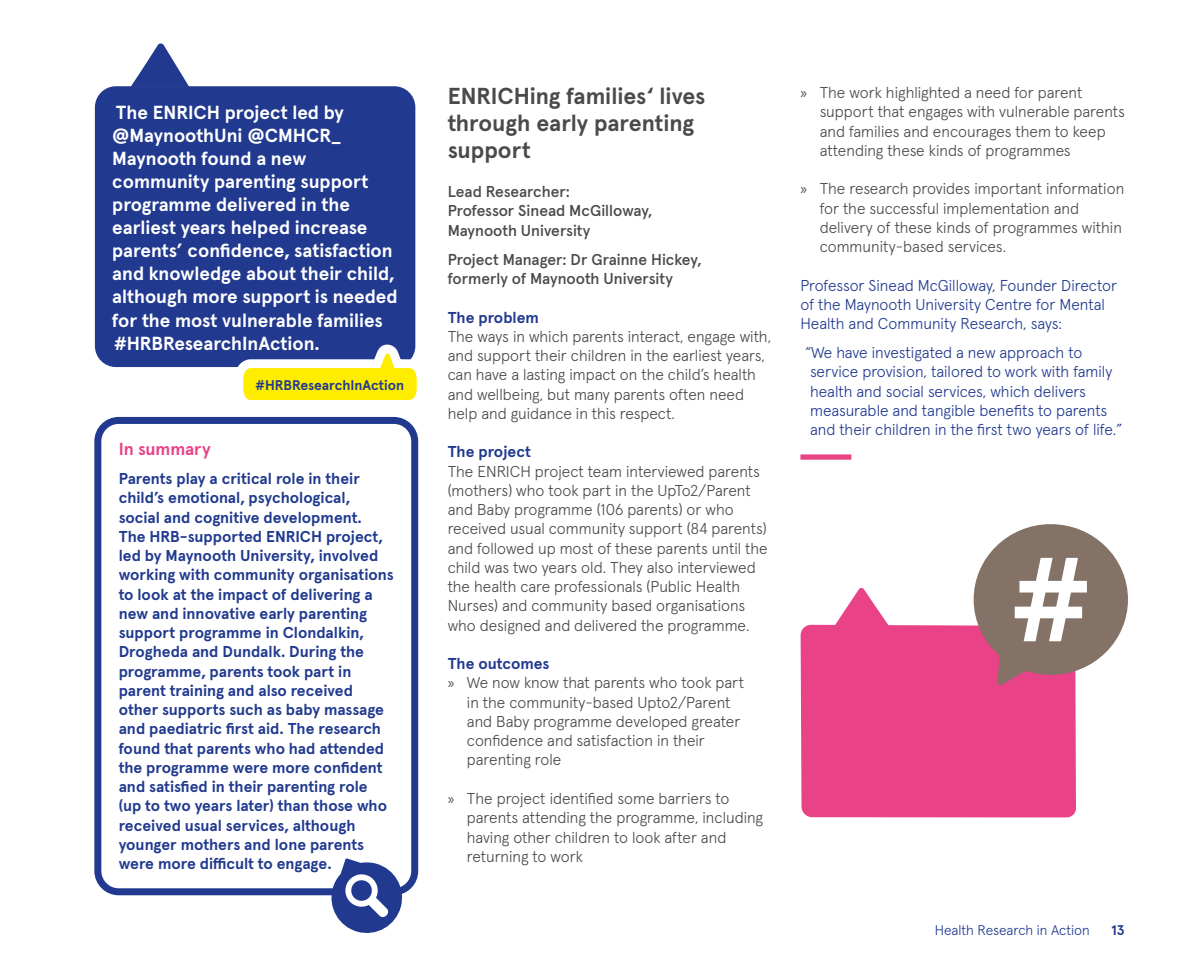
<style>
.page{position:relative;width:1191px;height:968px;background:#fff}
.page>*{position:absolute;margin:0;border:0;box-sizing:border-box;transform-origin:0 0}
.t1{font:700 23.1px/27.3px "Apercu Pro";letter-spacing:-.005em;color:#4a4a49}
.t2{font:700 18.9px/23.1px "Apercu Pro";color:#fff}
.t3{font:700 17.5px "Apercu Pro";letter-spacing:-.005em;color:#e94287}
.t4{font:300 15.75px/19.2px "Apercu Pro";color:#4a4a49}
.t5{font:700 15.75px/19.2px "Apercu Pro";color:#213a8f}
.t6{font:300 15.75px/19.2px "Apercu Pro";color:#213a8f}
.t7{font:500 15.75px/19.2px "Apercu Pro";letter-spacing:-.005em;color:#4a4a49}
.t8{font:700 14px "Apercu Pro";letter-spacing:-.005em;color:#213a8f}
.t9{font:300 14px "Apercu Pro";color:#213a8f}
.s1{font-family:"Myriad Pro";font-weight:400}
</style>
<div class="page">
<div style="left:95px;top:86px;width:320px;height:281px;background:#213a8f;border-radius:21px"></div>
<div style="left:800px;top:454px;width:51px;height:5px;background:#e94287"></div>
<svg style="left:131px;top:43px;width:58px;height:43px"></svg>
<svg style="left:230px;top:339px;width:187px;height:61px"></svg>
<svg style="left:800px;top:588px;width:276px;height:229px;background:#eb5693"></svg>
<svg style="left:973px;top:524px;width:155px;height:161px"></svg>
<div style="left:94px;top:417px;width:324px;height:478px;border:7px solid #213a8f;border-radius:21px"></div>
<svg style="left:328px;top:858px;width:78px;height:75px"></svg>
<p class="t2" style="left:112px;top:99px;width:287px">The ENRICH project led by @MaynoothUni @CMHCR_<br>Maynooth found a new community parenting support programme delivered in the earliest years helped increase parents’ confidence, satisfaction and knowledge about their child, although more support is needed for the most vulnerable families #HRBResearchInAction.</p>
<p class="t8" style="left:256px;top:374px;width:150px">#HRBResearchInAction</p>
<p class="t3" style="left:119px;top:435px;width:94px">In summary</p>
<p class="t5" style="left:119px;top:467px;width:277px">Parents play a critical role in their child’s emotional, psychological, social and cognitive development.<br>The HRB-supported ENRICH project, led by Maynooth University, involved working with community organisations to look at the impact of delivering a new and innovative early parenting support programme in Clondalkin, Drogheda and Dundalk. During the programme, parents took part in parent training and also received other supports such as baby massage and paediatric first aid. The research found that parents who had attended the programme were more confident and satisfied in their parenting role (up to two years later) than those who received usual services, although younger mothers and lone parents were more difficult to engage.</p>
<h1 class="t1" style="left:447px;top:81px;width:259px">ENRICHing families‘ lives through early parenting support</h1>
<p class="t7" style="left:447px;top:181px;width:206px">Lead Researcher:<br>Professor Sinead McGilloway,<br>Maynooth University</p>
<p class="t7" style="left:447px;top:248px;width:255px">Project Manager: Dr Grainne Hickey, formerly of Maynooth University</p>
<p class="t5" style="left:447px;top:306px;width:93px">The problem</p>
<p class="t4" style="left:447px;top:325px;width:325px">The ways in which parents interact, engage with, and support their children in the earliest years, can have a lasting impact on the child’s health and wellbeing, but many parents often need help and guidance in this respect.</p>
<p class="t5" style="left:447px;top:441px;width:85px">The project</p>
<p class="t4" style="left:447px;top:460px;width:321px">The ENRICH project team interviewed parents (mothers) who took part in the UpTo2/Parent and Baby programme (106 parents) or who received usual community support (84 parents) and followed up most of these parents until the child was two years old. They also interviewed the health care professionals (Public Health Nurses) and community based organisations who designed and delivered the programme.</p>
<p class="t5" style="left:447px;top:653px;width:103px">The outcomes</p>
<p class="t4" style="left:447px;top:672px;width:298px"><span class="s1">»</span> We now know that parents who took part</p>
<p class="t4" style="left:467px;top:691px;width:265px">in the community-based Upto2/Parent</p>
<p class="t4" style="left:467px;top:710px;width:275px">and Baby programme developed greater</p>
<p class="t4" style="left:467px;top:729px;width:239px">confidence and satisfaction in their</p>
<p class="t4" style="left:467px;top:748px;width:96px">parenting role</p>
<p class="t4" style="left:467px;top:787px;width:298px;text-indent:-19px"><span class="s1">»</span> The project identified some barriers to parents attending the programme, including having other children to look after and returning to work</p>
<p class="t4" style="left:819px;top:82px;width:307px;text-indent:-19px"><span class="s1">»</span> The work highlighted a need for parent support that engages with vulnerable parents and families and encourages them to keep attending these kinds of programmes</p>
<p class="t4" style="left:819px;top:178px;width:306px;text-indent:-19px"><span class="s1">»</span> The research provides important information for the successful implementation and delivery of these kinds of programmes within community-based services.</p>
<p class="t6" style="left:800px;top:274px;width:318px">Professor Sinead McGilloway, Founder Director of the Maynooth University Centre for Mental<br>Health and Community Research, says:</p>
<p class="t6" style="left:810px;top:341px;width:314px;text-indent:-5px">“We have investigated a new approach to service provision, tailored to work with family health and social services, which delivers measurable and tangible benefits to parents and their children in the first two years of life.”</p>
<p class="t9" style="left:934px;top:918px;width:157px">Health Research in Action</p>
<p class="t8" style="left:1111px;top:918px;width:15px">13</p>
</div>
